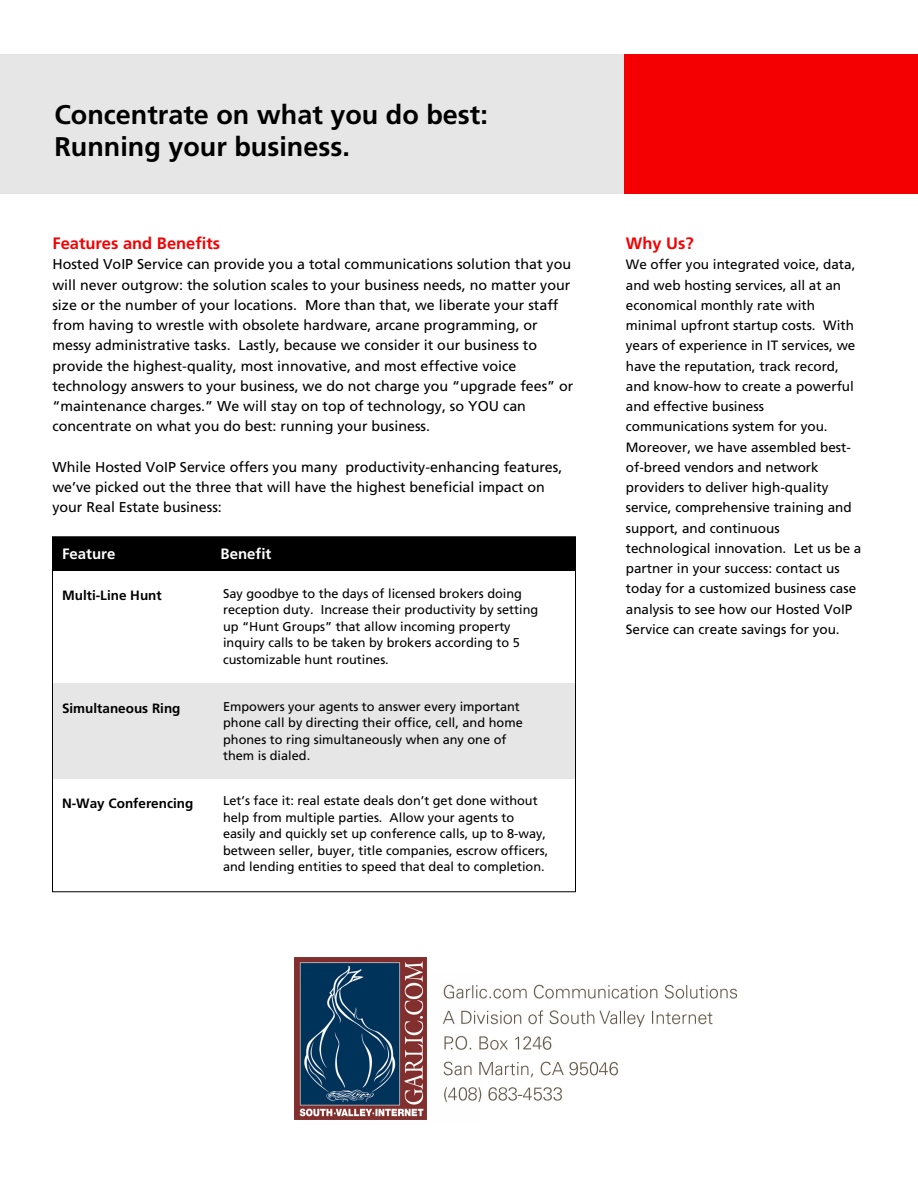
<style>
.page{position:relative;width:918px;height:1188px;background:#fff}
.page>*{position:absolute;margin:0;border:0;box-sizing:border-box;transform-origin:0 0}
.t1{font:700 27px/32.2px "Frutiger";color:#000}
.t2{font:700 16.5px "Frutiger";color:#f50002}
.t3{font:700 15px "Frutiger";color:#fff}
.t4{font:14.25px/20.2px "Frutiger";color:#000}
.t5{font:13.5px/20.2px "Frutiger";color:#000}
.t6{font:700 13.5px "Frutiger";color:#000}
.t7{font:12.75px/16.5px "Frutiger";color:#000}
</style>
<div class="page">
<div style="left:0;top:54px;width:918px;height:140px;background:#e6e6e6"></div>
<div style="left:624px;top:54px;width:294px;height:140px;background:#f50002"></div>
<div style="left:52px;top:537px;width:524px;height:33px;background:#000"></div>
<div style="left:52px;top:683px;width:524px;height:95px;background:#e6e6e6"></div>
<img style="left:295px;top:957px;width:131px;height:162px">
<img style="left:443px;top:984px;width:295px;height:119px">
<h1 class="t1" style="left:54px;top:98px;width:435px">Concentrate on what you do best:<br>Running your business.</h1>
<p class="t2" style="left:52px;top:234px;width:169px">Features and Benefits</p>
<p class="t4" style="left:52px;top:254px;width:523px">Hosted VoIP Service can provide you a total communications solution that you will never outgrow: the solution scales to your business needs, no matter your size or the number of your locations. More than that, we liberate your staff from having to wrestle with obsolete hardware, arcane programming, or messy administrative tasks. Lastly, because we consider it our business to provide the highest-quality, most innovative, and most effective voice technology answers to your business, we do not charge you “upgrade fees” or “maintenance charges.” We will stay on top of technology, so YOU can concentrate on what you do best: running your business.</p>
<p class="t4" style="left:52px;top:457px;width:511px">While Hosted VoIP Service offers you many productivity-enhancing features, we’ve picked out the three that will have the highest beneficial impact on your Real Estate business:</p>
<p class="t3" style="left:62px;top:545px;width:55px">Feature</p>
<p class="t3" style="left:221px;top:545px;width:52px">Benefit</p>
<p class="t6" style="left:62px;top:587px;width:101px">Multi-Line Hunt</p>
<p class="t6" style="left:62px;top:700px;width:120px">Simultaneous Ring</p>
<p class="t6" style="left:62px;top:795px;width:133px">N-Way Conferencing</p>
<p class="t7" style="left:223px;top:585px;width:317px">Say goodbye to the days of licensed brokers doing reception duty. Increase their productivity by setting up “Hunt Groups” that allow incoming property inquiry calls to be taken by brokers according to 5 customizable hunt routines.</p>
<p class="t7" style="left:223px;top:698px;width:301px">Empowers your agents to answer every important phone call by directing their office, cell, and home phones to ring simultaneously when any one of them is dialed.</p>
<p class="t7" style="left:223px;top:793px;width:327px">Let’s face it: real estate deals don’t get done without help from multiple parties. Allow your agents to easily and quickly set up conference calls, up to 8-way, between seller, buyer, title companies, escrow officers, and lending entities to speed that deal to completion.</p>
<p class="t2" style="left:626px;top:234px;width:69px">Why Us?</p>
<p class="t5" style="left:626px;top:255px;width:237px">We offer you integrated voice, data, and web hosting services, all at an economical monthly rate with minimal upfront startup costs. With years of experience in IT services, we have the reputation, track record, and know-how to create a powerful and effective business communications system for you.<br>Moreover, we have assembled best&shy;of-breed vendors and network providers to deliver high-quality service, comprehensive training and support, and continuous technological innovation. Let us be a partner in your success: contact us today for a customized business case analysis to see how our Hosted VoIP Service can create savings for you.</p>
</div>
